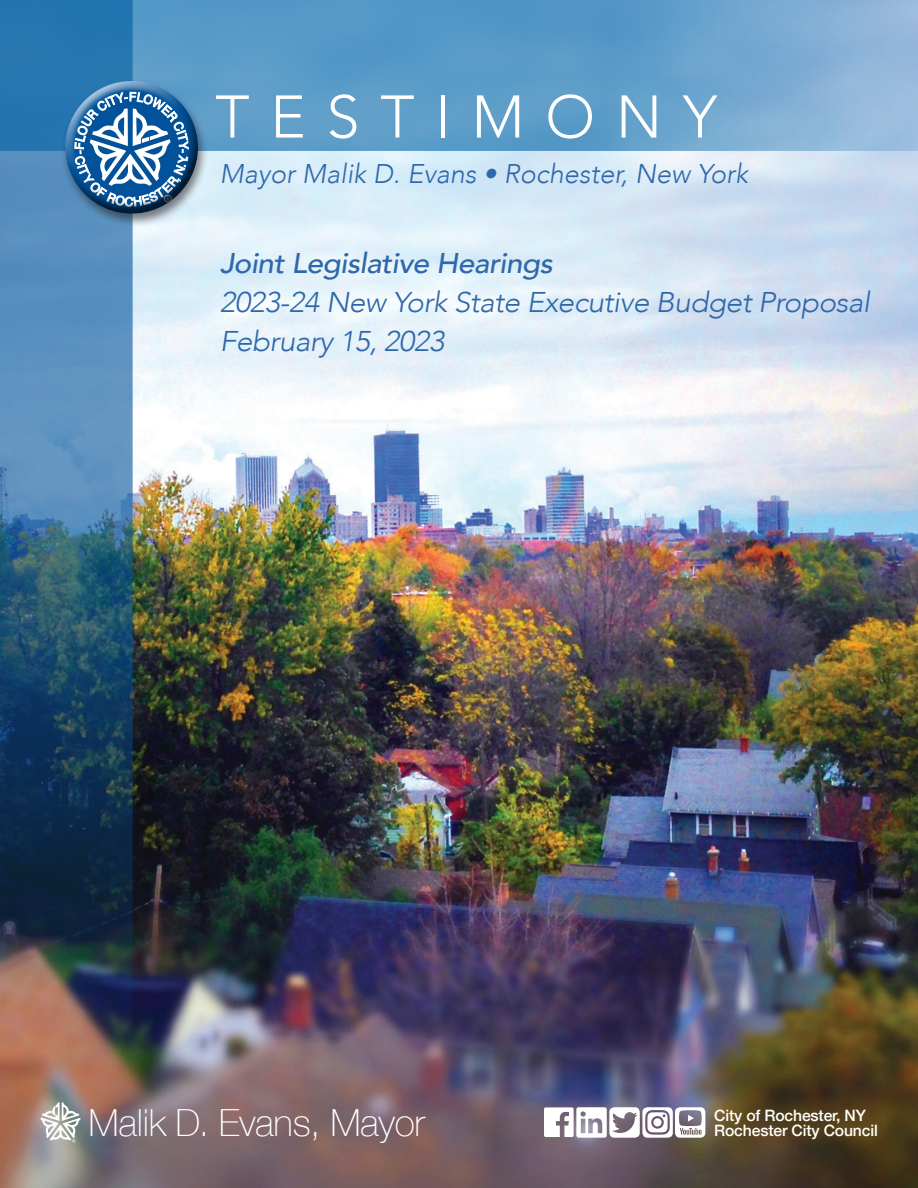
<style>
.page{position:relative;width:918px;height:1188px;background:#fff}
.page>*{position:absolute;margin:0;border:0;box-sizing:border-box;transform-origin:0 0}
.t1{font:300 59.55px "Avenir";letter-spacing:.35em;color:#fff}
.t2{font:100 37.35px "Helvetica Neue";letter-spacing:-.01em;color:#fff}
.t3{font:italic 300 28.5px/39px "Avenir";letter-spacing:-.02em;color:#2e68aa;scale:1.05 1}
.t4{font:italic 500 28.5px "Avenir";letter-spacing:-.02em;color:#2e68aa;scale:1.05 1}
.t5{font:italic 300 27px "Avenir";color:#2e68aa}
.t6{font:500 15.75px/15px "Helvetica Neue";letter-spacing:-.01em;color:#fff}
</style>
<div class="page">
<img style="left:0;top:151px;width:918px;height:1037px">
<img style="left:0;top:151px;width:133px;height:933px">
<svg style="left:0;top:0;width:918px;height:151px"></svg>
<div style="left:60px;top:79px;width:149px;height:149px;background:#231f20;opacity:.55"></div>
<div style="left:63px;top:81px;width:134px;height:104px;background:#fff;opacity:.75"></div>
<div style="left:65px;top:101px;width:133px;height:115px;background:#231f20;opacity:.75"></div>
<svg style="left:40px;top:1102px;width:41px;height:41px"></svg>
<svg style="left:544px;top:1107px;width:161px;height:31px"></svg>
<h1 class="t1" style="left:215px;top:82px;width:503px">TESTIMONY</h1>
<p class="t5" style="left:220px;top:157px;width:530px">Mayor Malik D. Evans • Rochester, New York</p>
<p class="t4" style="left:220px;top:246px;width:319px">Joint Legislative Hearings</p>
<p class="t3" style="left:220px;top:282px;width:621px">2023-24 New York State Executive Budget Proposal<br>February 15, 2023</p>
<h2 class="t2" style="left:89px;top:1094px;width:338px">Malik D. Evans, Mayor</h2>
<p class="t6" style="left:714px;top:1107px;width:165px">City of Rochester, NY<br>Rochester City Council</p>
</div>
